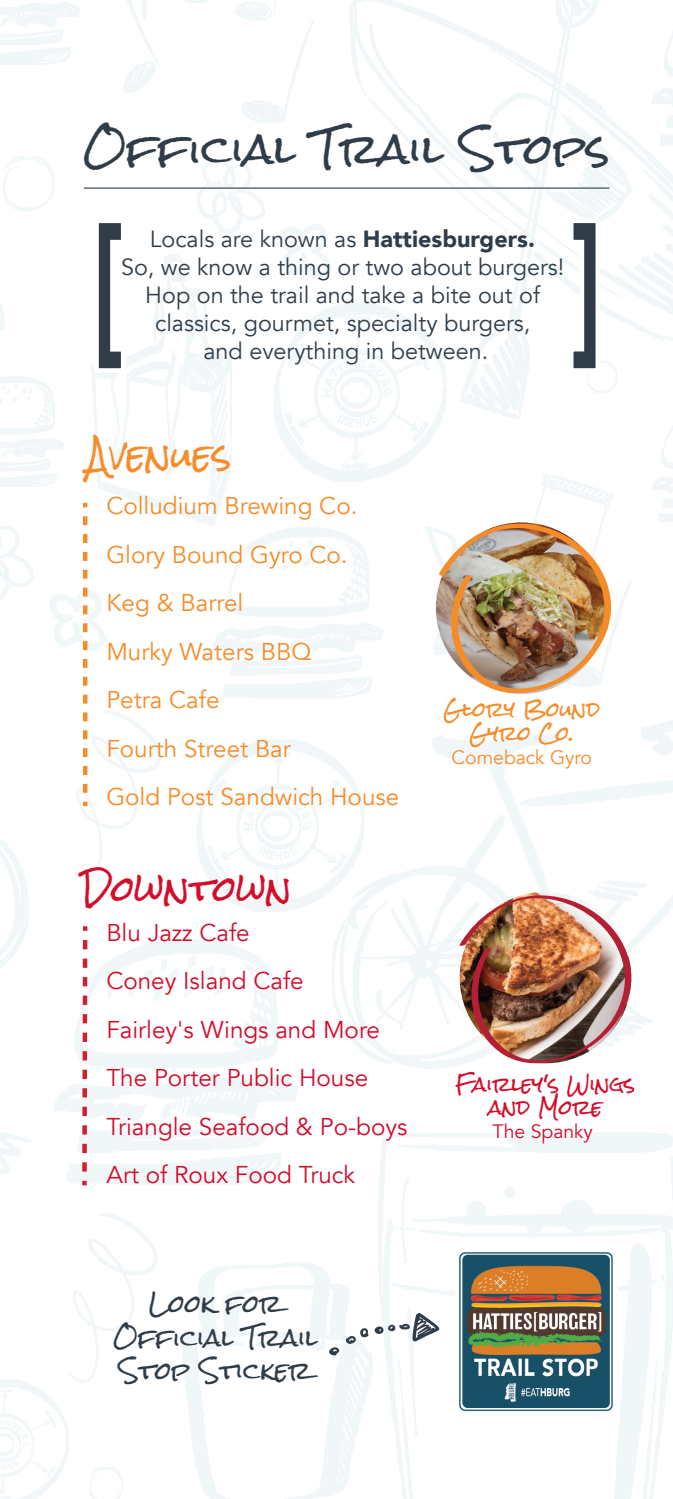
<style>
.page{position:relative;width:673px;height:1499px;background:#fff}
.page>*{position:absolute;margin:0;border:0;box-sizing:border-box;transform-origin:0 0}
.t1{font:158.17px "Bebas";color:#303d48;scale:.74 1}
.t2{font:40.27px "Rock Salt Pro";color:#303d48}
.t3{font:33.75px "Rock Salt Pro";color:#d30d2b}
.t4{font:33.75px "Rock Salt Pro";color:#f68c2a}
.t5{font:24.3px/48.4px "Avenir";color:#d30d2b}
.t6{font:24.3px/48.4px "Avenir";color:#f68c2a}
.t7{font:23.4px/28.1px "Avenir";color:#303d48;text-align:center}
.t8{font:23.4px/33.3px "Rock Salt Pro";color:#303d48;text-align:center}
.t9{font:19.35px/23.2px "Rock Salt Pro";color:#d30d2b;text-align:center}
.t10{font:19.35px/23.2px "Rock Salt Pro";color:#f68c2a;text-align:center}
.t11{font:19.35px "Avenir";color:#f68c2a}
.t12{font:19.35px "Avenir";color:#d30d2b}
.s1{font-weight:900}
</style>
<div class="page">
<img style="left:0;top:0;width:672px;height:1498px">
<svg style="left:92px;top:216px;width:36px;height:159px"></svg>
<svg style="left:566px;top:216px;width:36px;height:159px"></svg>
<svg style="left:83px;top:503px;width:4px;height:4px"></svg>
<svg style="left:83px;top:516px;width:4px;height:290px"></svg>
<svg style="left:83px;top:926px;width:4px;height:4px"></svg>
<svg style="left:82px;top:940px;width:5px;height:245px"></svg>
<img style="left:438px;top:521px;width:174px;height:174px">
<img style="left:458px;top:893px;width:174px;height:173px">
<img style="left:455px;top:1250px;width:162px;height:162px">
<svg style="left:326px;top:1311px;width:118px;height:46px"></svg>
<hr style="left:84px;top:187px;width:525px;height:2px;background:#303d48">
<h2 class="t2" style="left:82px;top:128px;width:529px">Official Trail Stops</h2>
<h1 class="t1" style="left:91px;top:181px;width:52px">[</h1>
<h1 class="t1" style="left:565px;top:181px;width:52px">]</h1>
<p class="t7" style="left:121px;top:225px;width:444px">Locals are known as <span class="s1">Hattiesburgers.<br></span>So, we know a thing or two about burgers!<br>Hop on the trail and take a bite out of classics, gourmet, specialty burgers,<br>and everything in between.</p>
<h3 class="t4" style="left:87px;top:437px;width:146px">Avenues</h3>
<p class="t6" style="left:106px;top:482px;width:294px">Colludium Brewing Co.<br>Glory Bound Gyro Co.<br>Keg &amp; Barrel<br>Murky Waters BBQ<br>Petra Cafe<br>Fourth Street Bar<br>Gold Post Sandwich House</p>
<h3 class="t3" style="left:81px;top:870px;width:212px">Downtown</h3>
<p class="t5" style="left:106px;top:908px;width:302px">Blu Jazz Cafe<br>Coney Island Cafe<br>Fairley's Wings and More<br>The Porter Public House<br>Triangle Seafood &amp; Po-boys<br>Art of Roux Food Truck</p>
<p class="t10" style="left:443px;top:699px;width:158px">Glory Bound<br>Gyro Co.</p>
<p class="t11" style="left:451px;top:745px;width:142px">Comeback Gyro</p>
<p class="t9" style="left:455px;top:1073px;width:181px">Fairley's Wings and More</p>
<p class="t12" style="left:492px;top:1119px;width:102px">The Spanky</p>
<p class="t8" style="left:113px;top:1288px;width:206px">Look for<br>Official Trail<br>Stop Sticker</p>
</div>
